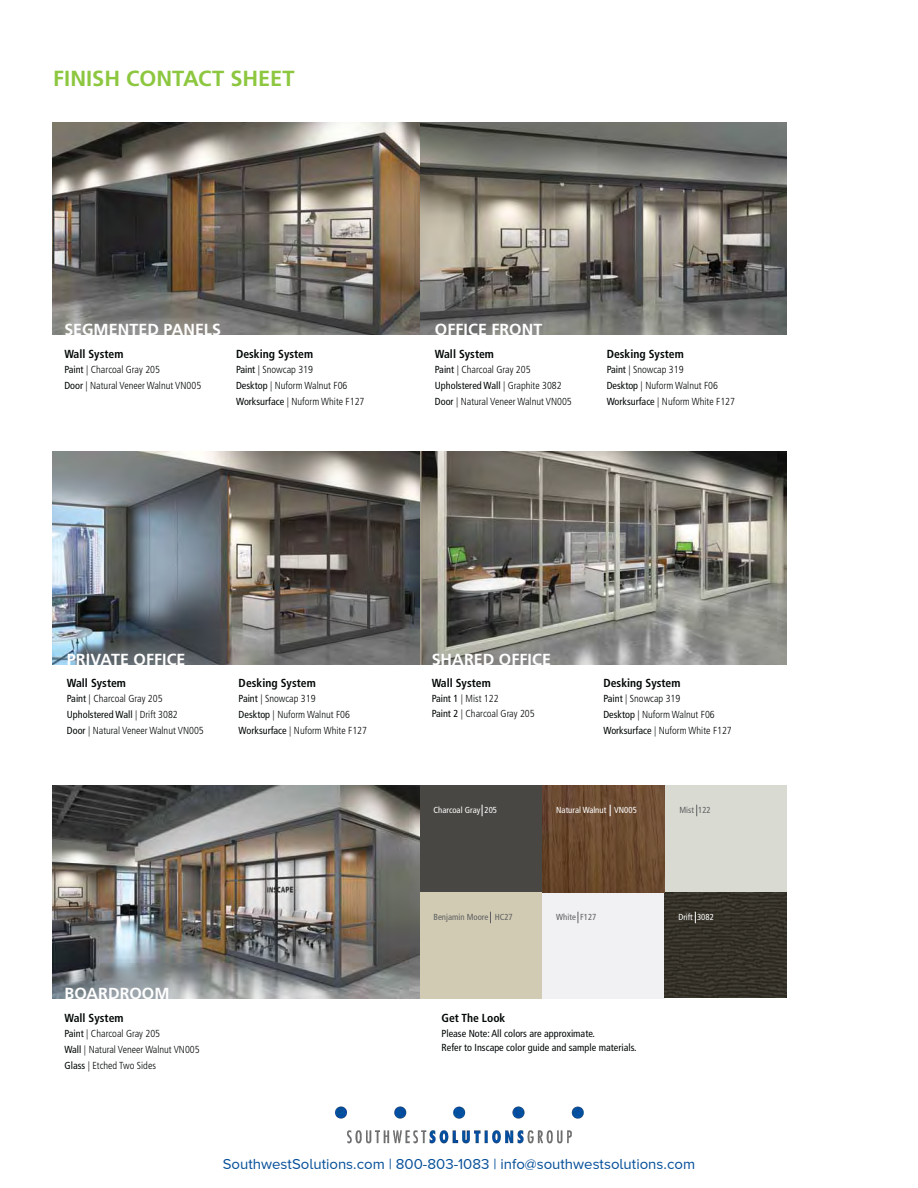
<style>
.page{position:relative;width:918px;height:1188px;background:#fff}
.page>*{position:absolute;margin:0;border:0;box-sizing:border-box;transform-origin:0 0}
.t1{font:700 21.9px "Frutiger LT Std";color:#8dc740}
.t2{font:700 16.05px "Frutiger LT Std";letter-spacing:.005em;color:#fff}
.t3{font:15px "Proxima Nova A";color:#054f99}
.t4{font:700 condensed 11.7px "Frutiger LT Std";color:#040809}
.t5{font:300 condensed 10.2px/16px "Frutiger LT Std";color:#040809}
.t6{font:condensed 10.2px/14.5px "Frutiger LT Std";color:#040809}
.t7{font:condensed 8.7px "Frutiger LT Std";color:#fff}
.t8{font:condensed 8.7px "Frutiger LT Std";color:#5f6062}
.s1{font-weight:400}
</style>
<div class="page">
<img style="left:52px;top:786px;width:367px;height:212px">
<div style="left:420px;top:786px;width:122px;height:106px;background:#484743"></div>
<div style="left:420px;top:892px;width:122px;height:106px;background:#d1cbb3"></div>
<div style="left:542px;top:892px;width:123px;height:106px;background:#f1f1f3"></div>
<div style="left:665px;top:786px;width:122px;height:212px;background:#d9dbd3"></div>
<img style="left:665px;top:892px;width:122px;height:106px">
<img style="left:542px;top:786px;width:123px;height:106px">
<img style="left:52px;top:452px;width:735px;height:212px">
<img style="left:52px;top:122px;width:735px;height:213px">
<img style="left:335px;top:1106px;width:249px;height:38px">
<h1 class="t1" style="left:53px;top:66px;width:243px">FINISH CONTACT SHEET</h1>
<h2 class="t2" style="left:64px;top:320px;width:158px">SEGMENTED PANELS</h2>
<p class="t4" style="left:64px;top:349px;width:61px">Wall System</p>
<p class="t5" style="left:64px;top:361px;width:138px"><span class="s1">Paint</span> | Charcoal Gray 205<br><span class="s1">Door</span> | Natural Veneer Walnut VN005</p>
<p class="t4" style="left:236px;top:349px;width:79px">Desking System</p>
<p class="t5" style="left:236px;top:361px;width:130px"><span class="s1">Paint</span> | Snowcap 319<br><span class="s1">Desktop</span> | Nuform Walnut F06<br><span class="s1">Worksurface</span> | Nuform White F127</p>
<h2 class="t2" style="left:435px;top:320px;width:109px">OFFICE FRONT</h2>
<p class="t4" style="left:435px;top:349px;width:61px">Wall System</p>
<p class="t5" style="left:435px;top:361px;width:138px"><span class="s1">Paint</span> | Charcoal Gray 205<br><span class="s1">Upholstered Wall</span> | Graphite 3082<br><span class="s1">Door</span> | Natural Veneer Walnut VN005</p>
<p class="t4" style="left:607px;top:349px;width:79px">Desking System</p>
<p class="t5" style="left:607px;top:361px;width:130px"><span class="s1">Paint</span> | Snowcap 319<br><span class="s1">Desktop</span> | Nuform Walnut F06<br><span class="s1">Worksurface</span> | Nuform White F127</p>
<h2 class="t2" style="left:67px;top:650px;width:120px">PRIVATE OFFICE</h2>
<h2 class="t2" style="left:432px;top:650px;width:121px">SHARED OFFICE</h2>
<p class="t4" style="left:67px;top:678px;width:61px">Wall System</p>
<p class="t5" style="left:67px;top:691px;width:138px"><span class="s1">Paint</span> | Charcoal Gray 205<br><span class="s1">Upholstered Wall</span> | Drift 3082<br><span class="s1">Door</span> | Natural Veneer Walnut VN005</p>
<p class="t4" style="left:239px;top:678px;width:79px">Desking System</p>
<p class="t5" style="left:239px;top:691px;width:130px"><span class="s1">Paint</span> | Snowcap 319<br><span class="s1">Desktop</span> | Nuform Walnut F06<br><span class="s1">Worksurface</span> | Nuform White F127</p>
<p class="t4" style="left:432px;top:678px;width:61px">Wall System</p>
<p class="t5" style="left:432px;top:692px;width:105px;line-height:14.5px"><span class="s1">Paint 1</span> | Mist 122<br><span class="s1">Paint 2</span> | Charcoal Gray 205</p>
<p class="t4" style="left:603px;top:678px;width:79px">Desking System</p>
<p class="t5" style="left:603px;top:691px;width:130px"><span class="s1">Paint</span> | Snowcap 319<br><span class="s1">Desktop</span> | Nuform Walnut F06<br><span class="s1">Worksurface</span> | Nuform White F127</p>
<p class="t7" style="left:434px;top:806px;width:65px">Charcoal Gray 205</p>
<p class="t8" style="left:679px;top:806px;width:33px">Mist 122</p>
<p class="t7" style="left:556px;top:806px;width:82px">Natural Walnut VN005</p>
<p class="t8" style="left:434px;top:913px;width:81px">Benjamin Moore HC27</p>
<p class="t8" style="left:556px;top:913px;width:42px">White F127</p>
<p class="t7" style="left:678px;top:913px;width:37px">Drift 3082</p>
<h2 class="t2" style="left:65px;top:984px;width:107px">BOARDROOM</h2>
<p class="t4" style="left:65px;top:1013px;width:61px">Wall System</p>
<p class="t5" style="left:65px;top:1026px;width:137px"><span class="s1">Paint</span> | Charcoal Gray 205<br><span class="s1">Wall</span> | Natural Veneer Walnut VN005<br><span class="s1">Glass</span> | Etched Two Sides</p>
<p class="t4" style="left:442px;top:1013px;width:65px">Get The Look</p>
<p class="t6" style="left:442px;top:1026px;width:197px">Please Note: All colors are approximate.<br>Refer to Inscape color guide and sample materials.</p>
<h3 class="t3" style="left:223px;top:1156px;width:474px">SouthwestSolutions.com | 800-803-1083 | info@southwestsolutions.com</h3>
</div>
